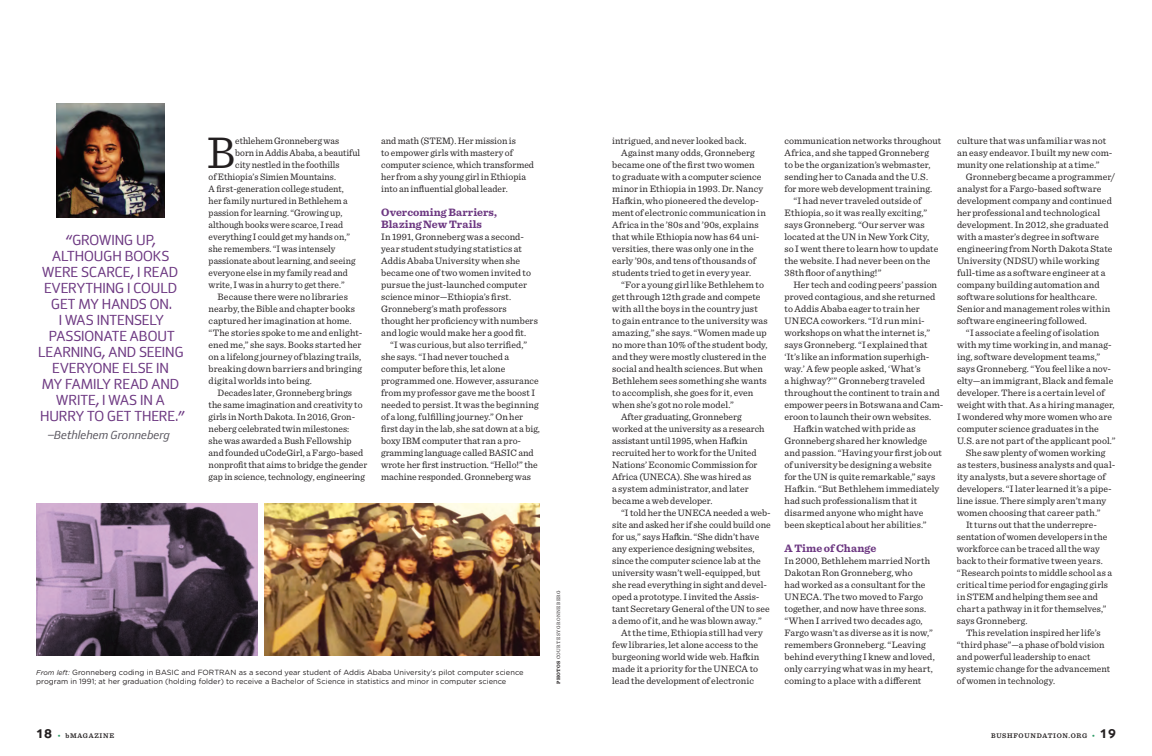
<style>
.page{position:relative;width:1152px;height:756px;background:#fff}
.page>*{position:absolute;margin:0;border:0;box-sizing:border-box;transform-origin:0 0}
.t1{font:46.6px "Sentinel";color:#231f20;scale:.96 1}
.Body_Copy{font:15px/16px "Anomoly";letter-spacing:-.005em;color:#6c3781;text-align:center}
.Body_Copy-2{font:italic 12px "Anomoly";letter-spacing:-.01em;color:#5a5760}
.t2{font:700 11.2px/12px "Sentinel";letter-spacing:.005em;color:#6c3781}
.t3{font:9.8px/12px "Sentinel";color:#231f20}
.t4{font:9.8px "Sentinel";color:#231f20;scale:.96 1}
.t5{font:7.5px/9px "Gotham Rounded";color:#231f20}
.t6{font:600 7px "Sentinel";letter-spacing:.1em;color:#231f20}
.t7{font:5px "Sentinel";letter-spacing:.075em;color:#231f20}
.s1{font-style:italic;font-size:7px}
.s2{font-weight:700}
.s3{font-family:"Anomoly";font-weight:700;font-size:13px}
.s4{color:#319d69}
</style>
<div class="page">
<img style="left:265px;top:504px;width:275px;height:151px">
<img style="left:57px;top:103px;width:107px;height:115px">
<img style="left:36px;top:503px;width:221px;height:152px">
<p class="Body_Copy" style="left:38px;top:232px;width:148px">“GROWING UP,<br>ALTHOUGH BOOKS<br>WERE SCARCE, I READ<br>EVERYTHING I COULD<br>GET MY HANDS ON.<br>I WAS INTENSELY<br>PASSIONATE ABOUT<br>LEARNING, AND SEEING<br>EVERYONE ELSE IN<br>MY FAMILY READ AND<br>WRITE, I WAS IN A<br>HURRY TO GET THERE.”</p>
<p class="Body_Copy-2" style="left:48px;top:429px;width:123px">–Bethlehem Gronneberg</p>
<p class="t1" style="left:207px;top:117px;width:31px">B</p>
<p class="t4" style="left:235px;top:133px;width:110px">ethlehem Gronneberg was</p>
<p class="t4" style="left:235px;top:145px;width:132px">born in Addis Ababa, a beautiful</p>
<p class="t4" style="left:235px;top:157px;width:110px">city nestled in the foothills</p>
<p class="t4" style="left:209px;top:169px;width:134px">of Ethiopia’s Simien Mountains.</p>
<p class="t4" style="left:209px;top:181px;width:142px">A first-generation college student,</p>
<p class="t4" style="left:209px;top:193px;width:146px">her family nurtured in Bethlehem a</p>
<p class="t4" style="left:209px;top:205px;width:141px">passion for learning. “Growing up,</p>
<p class="t4" style="left:209px;top:217px;width:142px">although books were scarce, I read</p>
<p class="t4" style="left:209px;top:229px;width:149px">everything I could get my hands on,”</p>
<p class="t4" style="left:209px;top:241px;width:134px">she remembers. “I was intensely</p>
<p class="t4" style="left:209px;top:253px;width:154px">passionate about learning, and seeing</p>
<p class="t4" style="left:209px;top:265px;width:147px">everyone else in my family read and</p>
<p class="t4" style="left:209px;top:277px;width:143px">write, I was in a hurry to get there.”</p>
<p class="t3" style="left:209px;top:290px;width:155px;text-indent:9px">Because there were no libraries nearby, the Bible and chapter books captured her imagination at home. “The stories spoke to me and enlight&shy;ened me,” she says. Books started her on a lifelong journey of blazing trails, breaking down barriers and bringing digital worlds into being.</p>
<p class="t3" style="left:209px;top:386px;width:160px;text-indent:9px">Decades later, Gronneberg brings the same imagination and creativity to girls in North Dakota. In 2016, Gron&shy;neberg celebrated twin milestones:<br>she was awarded a Bush Fellowship and founded uCodeGirl, a Fargo-based nonprofit that aims to bridge the gender gap in science, technology, engineering</p>
<p class="t3" style="left:381px;top:134px;width:154px">and math (STEM). Her mission is<br>to empower girls with mastery of computer science, which transformed her from a shy young girl in Ethiopia into an influential global leader.</p>
<p class="t2" style="left:381px;top:206px;width:117px">Overcoming Barriers,<br>Blazing New Trails</p>
<p class="t3" style="left:381px;top:230px;width:158px">In 1991, Gronneberg was a second&shy;year student studying statistics at Addis Ababa University when she became one of two women invited to pursue the just-launched computer science minor—Ethiopia’s first.<br>Gronneberg’s math professors thought her proficiency with numbers and logic would make her a good fit.</p>
<p class="t3" style="left:381px;top:338px;width:160px;text-indent:9px">“I was curious, but also terrified,” she says. “I had never touched a computer before this, let alone programmed one. However, assurance from my professor gave me the boost I needed to persist. It was the beginning of a long, fulfilling journey.” On her first day in the lab, she sat down at a big, boxy IBM computer that ran a pro&shy;gramming language called BASIC and wrote her first instruction. “Hello!” the machine responded. Gronneberg was</p>
<p class="t5" style="left:36px;top:667px;width:489px"><span class="s1">From left:</span> Gronneberg coding in BASIC and FORTRAN as a second year student of Addis Ababa University’s pilot computer science program in 1991; at her graduation (holding folder) to receive a Bachelor of Science in statistics and minor in computer science</p>
<p class="t7" style="left:555px;top:684px;width:95px;rotate:-90deg"><span class="s2">PHOTOS</span> COURTESY GRONNEBERG</p>
<p class="t3" style="left:612px;top:134px;width:136px">intrigued, and never looked back.</p>
<p class="t3" style="left:612px;top:146px;width:155px;text-indent:9px">Against many odds, Gronneberg became one of the first two women<br>to graduate with a computer science minor in Ethiopia in 1993. Dr. Nancy Hafkin, who pioneered the develop&shy;ment of electronic communication in Africa in the ’80s and ’90s, explains that while Ethiopia now has 64 uni&shy;versities, there was only one in the early ’90s, and tens of thousands of students tried to get in every year.</p>
<p class="t3" style="left:612px;top:278px;width:157px;text-indent:9px">“For a young girl like Bethlehem to get through 12th grade and compete with all the boys in the country just to gain entrance to the university was amazing,” she says. “Women made up no more than 10% of the student body, and they were mostly clustered in the social and health sciences. But when Bethlehem sees something she wants to accomplish, she goes for it, even when she’s got no role model.”</p>
<p class="t3" style="left:612px;top:410px;width:154px;text-indent:9px">After graduating, Gronneberg worked at the university as a research assistant until 1995, when Hafkin recruited her to work for the United<br>Nations’ Economic Commission for<br>Africa (UNECA). She was hired as<br>a system administrator, and later became a web developer.</p>
<p class="t3" style="left:612px;top:506px;width:160px;text-indent:9px">“I told her the UNECA needed a web&shy;site and asked her if she could build one for us,” says Hafkin. “She didn’t have any experience designing websites, since the computer science lab at the university wasn’t well-equipped, but she read everything in sight and devel&shy;oped a prototype. I invited the Assis&shy;tant Secretary General of the UN to see a demo of it, and he was blown away.”</p>
<p class="t3" style="left:612px;top:626px;width:152px;text-indent:9px">At the time, Ethiopia still had very few libraries, let alone access to the burgeoning world wide web. Hafkin made it a priority for the UNECA to lead the development of electronic</p>
<p class="t3" style="left:785px;top:134px;width:158px">communication networks throughout Africa, and she tapped Gronneberg<br>to be the organization’s webmaster, sending her to Canada and the U.S. for more web development training.</p>
<p class="t3" style="left:785px;top:194px;width:155px;text-indent:9px">“I had never traveled outside of<br>Ethiopia, so it was really exciting,” says Gronneberg. “Our server was located at the UN in New York City, so I went there to learn how to update the website. I had never been on the<br>38th floor of anything!”</p>
<p class="t3" style="left:785px;top:278px;width:161px;text-indent:9px">Her tech and coding peers’ passion proved contagious, and she returned to Addis Ababa eager to train her UNECA coworkers. “I’d run mini&shy;workshops on what the internet is,” says Gronneberg. “I explained that ‘It’s like an information superhigh&shy;way.’ A few people asked, ‘What’s<br>a highway?’” Gronneberg traveled throughout the continent to train and empower peers in Botswana and Cam&shy;eroon to launch their own websites.</p>
<p class="t3" style="left:784px;top:422px;width:159px;text-indent:9px">Hafkin watched with pride as Gronneberg shared her knowledge and passion. “Having your first job out of university be designing a website for the UN is quite remarkable,” says Hafkin. “But Bethlehem immediately had such professionalism that it disarmed anyone who might have been skeptical about her abilities.”</p>
<p class="t2" style="left:784px;top:542px;width:93px">A Time of Change</p>
<p class="t3" style="left:784px;top:554px;width:152px">In 2000, Bethlehem married North<br>Dakotan Ron Gronneberg, who<br>had worked as a consultant for the<br>UNECA. The two moved to Fargo together, and now have three sons. “When I arrived two decades ago,<br>Fargo wasn’t as diverse as it is now,” remembers Gronneberg. “Leaving behind everything I knew and loved, only carrying what was in my heart, coming to a place with a different</p>
<p class="t3" style="left:957px;top:134px;width:157px">culture that was unfamiliar was not an easy endeavor. I built my new com&shy;munity one relationship at a time.”</p>
<p class="t3" style="left:957px;top:170px;width:160px;text-indent:9px">Gronneberg became a programmer/ analyst for a Fargo-based software development company and continued her professional and technological development. In 2012, she graduated with a master’s degree in software engineering from North Dakota State University (NDSU) while working full-time as a software engineer at a company building automation and software solutions for healthcare.<br>Senior and management roles within software engineering followed.</p>
<p class="t3" style="left:957px;top:326px;width:160px;text-indent:9px">“I associate a feeling of isolation with my time working in, and manag&shy;ing, software development teams,” says Gronneberg. “You feel like a nov&shy;elty—an immigrant, Black and female developer. There is a certain level of weight with that. As a hiring manager, I wondered why more women who are computer science graduates in the U.S. are not part of the applicant pool.”</p>
<p class="t3" style="left:957px;top:446px;width:160px;text-indent:9px">She saw plenty of women working as testers, business analysts and qual&shy;ity analysts, but a severe shortage of developers. “I later learned it’s a pipe&shy;line issue. There simply aren’t many women choosing that career path.”</p>
<p class="t3" style="left:957px;top:518px;width:157px;text-indent:9px">It turns out that the underrepre&shy;sentation of women developers in the workforce can be traced all the way back to their formative tween years. “Research points to middle school as a critical time period for engaging girls in STEM and helping them see and chart a pathway in it for themselves,” says Gronneberg.</p>
<p class="t3" style="left:957px;top:626px;width:155px;text-indent:9px">This revelation inspired her life’s “third phase”—a phase of bold vision and powerful leadership to enact systemic change for the advancement of women in technology.</p>
<p class="t6" style="left:36px;top:730px;width:80px"><span class="s3">18</span> <span class="s4">•</span> bMAGAZINE</p>
<p class="t6" style="left:991px;top:730px;width:126px">BUSHFOUNDATION.ORG <span class="s4">•</span> <span class="s3">19</span></p>
</div>
